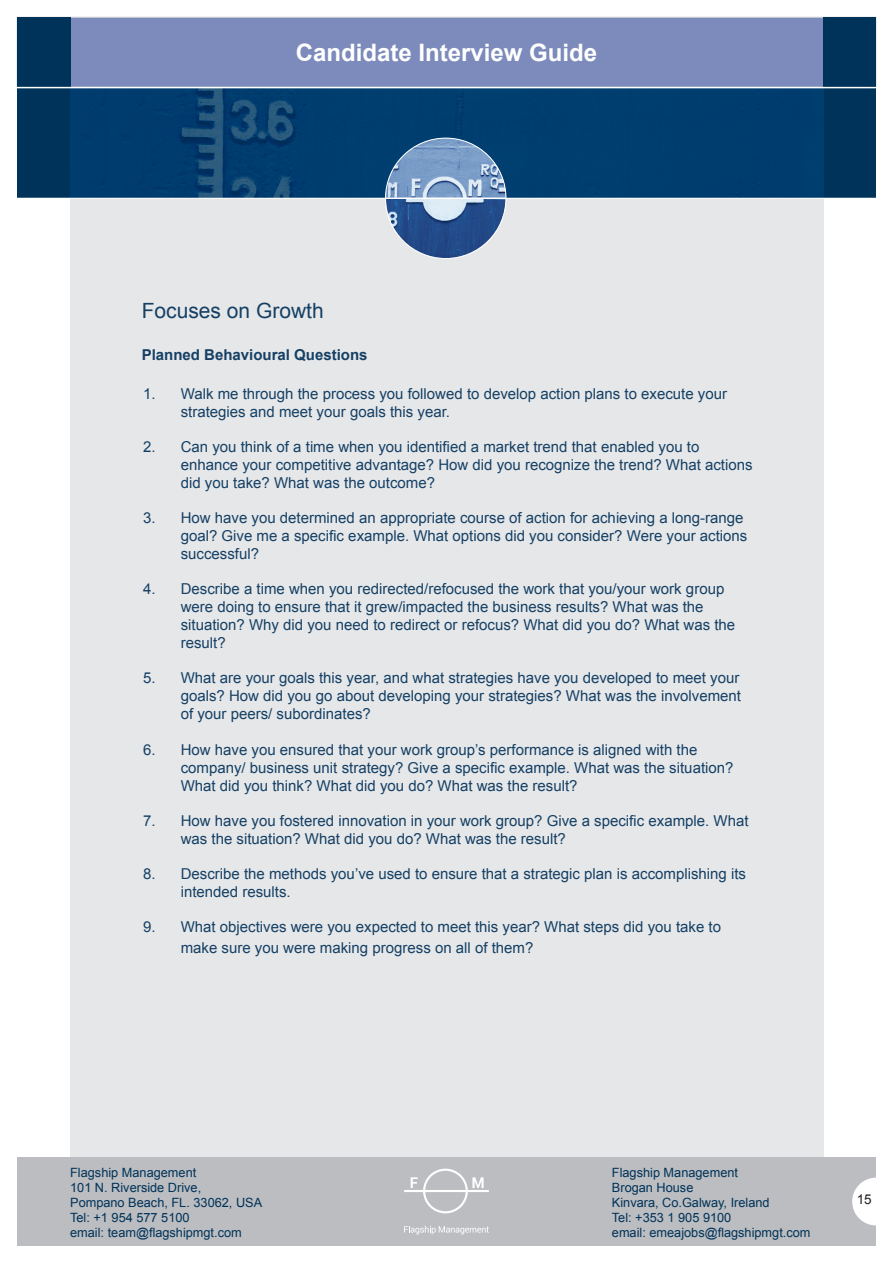
<style>
.page{position:relative;width:893px;height:1263px;background:#fff}
.page>*{position:absolute;margin:0;border:0;box-sizing:border-box;transform-origin:0 0}
.t1{font:700 24px "Arial";color:#fff}
.t2{font:21px "Arial";color:#154064}
.t3{font:15px/18px "Arial";color:#154064}
.t4{font:700 15px "Arial";color:#154064}
.t5{font:13.5px "Arial";color:#231f20}
.t6{font:12.75px/15px "Arial";color:#003359}
</style>
<div class="page">
<div style="left:70px;top:172px;width:753px;height:997px;background:#e6e7e9"></div>
<div style="left:17px;top:88px;width:859px;height:110px;background:#003359"></div>
<img style="left:70px;top:88px;width:753px;height:110px">
<svg style="left:385px;top:137px;width:122px;height:122px"></svg>
<hr style="left:0;top:198px;width:893px;height:1px;background:#fff">
<div style="left:17px;top:17px;width:859px;height:70px;background:#7c8bbb;border:1px solid #bcbdc0"></div>
<div style="left:17px;top:17px;width:53px;height:70px;background:#003359"></div>
<div style="left:823px;top:17px;width:53px;height:70px;background:#003359"></div>
<div style="left:17px;top:1157px;width:859px;height:89px;background:#bcbdc0"></div>
<svg style="left:404px;top:1226px;width:85px;height:8px"></svg>
<svg style="left:404px;top:1168px;width:85px;height:45px"></svg>
<svg style="left:852px;top:1177px;width:24px;height:48px"></svg>
<h1 class="t1" style="left:296px;top:37px;width:303px">Candidate Interview Guide</h1>
<h2 class="t2" style="left:142px;top:297px;width:184px">Focuses on Growth</h2>
<p class="t4" style="left:142px;top:345px;width:227px">Planned Behavioural Questions</p>
<p class="t3" style="left:181px;top:385px;width:548px;text-indent:-38px">1. Walk me through the process you followed to develop action plans to execute your strategies and meet your goals this year.</p>
<p class="t3" style="left:181px;top:438px;width:573px;text-indent:-38px">2. Can you think of a time when you identified a market trend that enabled you to enhance your competitive advantage? How did you recognize the trend? What actions did you take? What was the outcome?</p>
<p class="t3" style="left:181px;top:509px;width:568px;text-indent:-38px">3. How have you determined an appropriate course of action for achieving a long-range goal? Give me a specific example. What options did you consider? Were your actions successful?</p>
<p class="t3" style="left:181px;top:580px;width:556px;text-indent:-38px">4. Describe a time when you redirected/refocused the work that you/your work group were doing to ensure that it grew/impacted the business results? What was the situation? Why did you need to redirect or refocus? What did you do? What was the result?</p>
<p class="t3" style="left:181px;top:669px;width:562px;text-align:justify;text-indent:-38px">5. What are your goals this year, and what strategies have you developed to meet your goals? How did you go about developing your strategies? What was the involvement of your peers/ subordinates?</p>
<p class="t3" style="left:181px;top:740px;width:554px;text-indent:-38px">6. How have you ensured that your work group’s performance is aligned with the company/ business unit strategy? Give a specific example. What was the situation?<br>What did you think? What did you do? What was the result?</p>
<p class="t3" style="left:181px;top:811px;width:569px;text-indent:-38px">7. How have you fostered innovation in your work group? Give a specific example. What was the situation? What did you do? What was the result?</p>
<p class="t3" style="left:181px;top:864px;width:567px;text-indent:-38px">8. Describe the methods you’ve used to ensure that a strategic plan is accomplishing its intended results.</p>
<p class="t3" style="left:181px;top:916px;width:542px;line-height:21px;text-indent:-38px">9. What objectives were you expected to meet this year? What steps did you take to make sure you were making progress on all of them?</p>
<p class="t6" style="left:70px;top:1165px;width:194px">Flagship Management<br>101 N. Riverside Drive,<br>Pompano Beach, FL. 33062, USA<br>Tel: +1 954 577 5100<br>email: team@flagshipmgt.com</p>
<p class="t6" style="left:612px;top:1165px;width:200px">Flagship Management<br>Brogan House<br>Kinvara, Co.Galway, Ireland<br>Tel: +353 1 905 9100<br>email: emeajobs@flagshipmgt.com</p>
<p class="t5" style="left:857px;top:1191px;width:17px">15</p>
</div>
